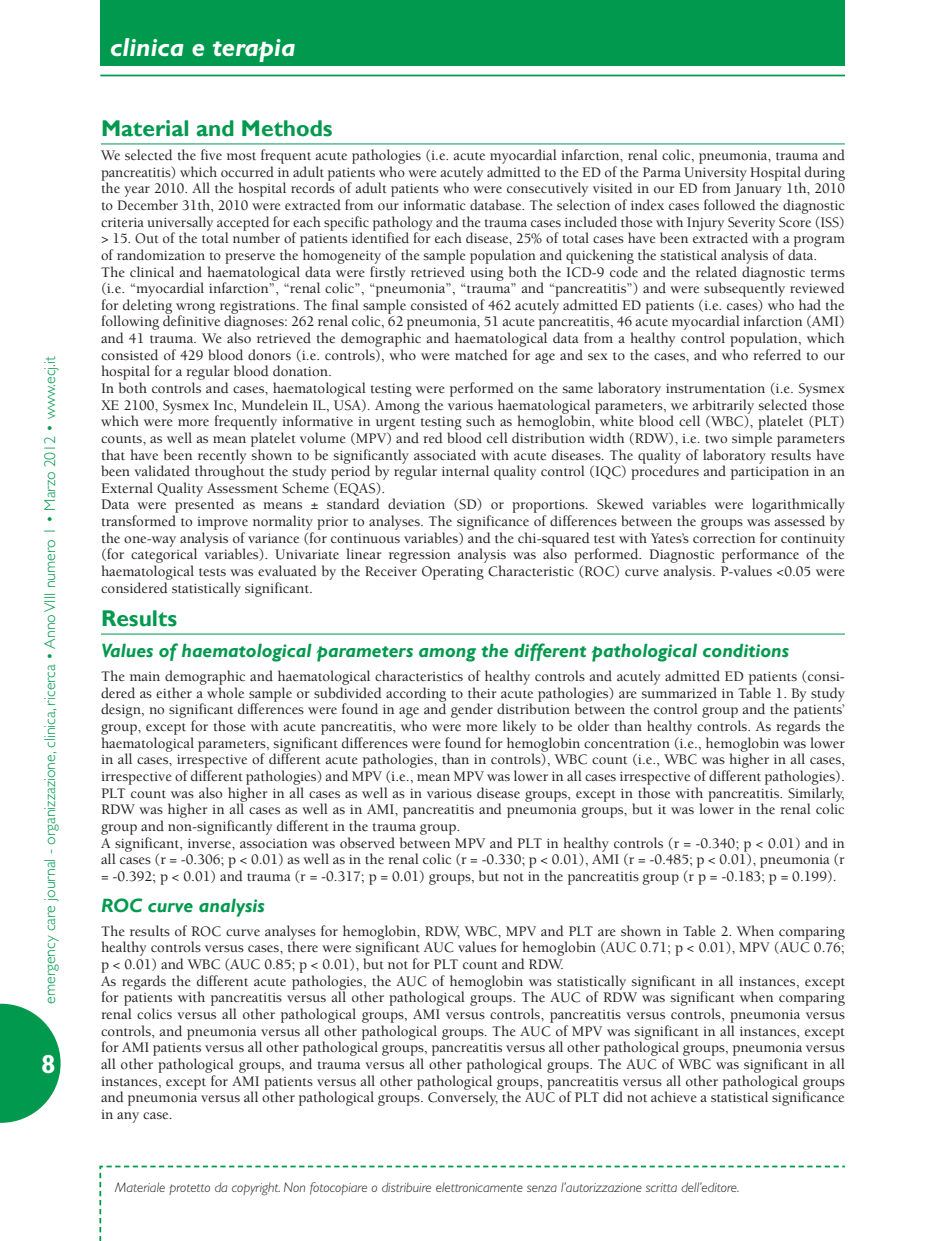
<style>
.page{position:relative;width:944px;height:1241px;background:#fff}
.page>*{position:absolute;margin:0;border:0;box-sizing:border-box;transform-origin:0 0}
.t1{font:italic 700 26.25px "Gill Sans";color:#fff}
.t2{font:700 26.25px "Gill Sans";color:#fff}
.T2_TITOLINO_TESTO{font:700 22.75px "Gill Sans";color:#00994e}
.T3_TITOLINO{font:italic 700 19.25px "Gill Sans";color:#00994e}
.t3{font:300 15.75px "Gill Sans";color:#00994e}
.Rientro_corpo_del_te{font:500 14.88px/16.6px "Berkeley";color:#231f20;text-align:justify}
.Normale{font:500 14.88px/16.6px "Berkeley";color:#231f20;text-align:justify}
.T3_TITOLINO-2{font:500 14.88px/16.6px "Berkeley";color:#231f20;text-align:justify}
.t4{font:italic 300 14px "Gill Sans";color:#231f20}
</style>
<div class="page">
<svg style="left:0;top:1003px;width:61px;height:119px"></svg>
<div style="left:100px;top:0;width:744px;height:66px;background:#00994e"></div>
<hr style="left:100px;top:75px;width:744px;height:1px;background:#00994e">
<svg style="left:99px;top:1165px;width:746px;height:75px"></svg>
<hr style="left:101px;top:143px;width:743px;height:1px;background:#00994e">
<hr style="left:101px;top:633px;width:743px;height:1px;background:#00994e">
<p class="t3" style="left:41px;top:1003px;width:649px;rotate:-90deg">emergency care journal - organizzazione, clinica, ricerca • Anno VIII numero 1 • Marzo 2012 • www.ecj.it</p>
<p class="t2" style="left:41px;top:1048px;width:16px">8</p>
<p class="t1" style="left:110px;top:32px;width:187px">clinica e terapia</p>
<p class="T2_TITOLINO_TESTO" style="left:101px;top:115px;width:233px">Material and Methods</p>
<p class="Rientro_corpo_del_te" style="left:101px;top:147px;width:745px">We selected the five most frequent acute pathologies (i.e. acute myocardial infarction, renal colic, pneumonia, trauma and pancreatitis) which occurred in adult patients who were acutely admitted to the ED of the Parma University Hospital during the year 2010. All the hospital records of adult patients who were consecutively visited in our ED from January 1th, 2010 to December 31th, 2010 were extracted from our informatic database. The selection of index cases followed the diagnostic criteria universally accepted for each specific pathology and the trauma cases included those with Injury Severity Score (ISS) &gt; 15. Out of the total number of patients identified for each disease, 25% of total cases have been extracted with a program of randomization to preserve the homogeneity of the sample population and quickening the statistical analysis of data.</p>
<p class="Rientro_corpo_del_te" style="left:101px;top:264px;width:745px">The clinical and haematological data were firstly retrieved using both the ICD-9 code and the related diagnostic terms (i.e. “myocardial infarction”, “renal colic”, “pneumonia”, “trauma” and “pancreatitis”) and were subsequently reviewed for deleting wrong registrations. The final sample consisted of 462 acutely admitted ED patients (i.e. cases) who had the following definitive diagnoses: 262 renal colic, 62 pneumonia, 51 acute pancreatitis, 46 acute myocardial infarction (AMI) and 41 trauma. We also retrieved the demographic and haematological data from a healthy control population, which consisted of 429 blood donors (i.e. controls), who were matched for age and sex to the cases, and who referred to our hospital for a regular blood donation.</p>
<p class="Rientro_corpo_del_te" style="left:101px;top:380px;width:745px">In both controls and cases, haematological testing were performed on the same laboratory instrumentation (i.e. Sysmex XE 2100, Sysmex Inc, Mundelein IL, USA). Among the various haematological parameters, we arbitrarily selected those which were more frequently informative in urgent testing such as hemoglobin, white blood cell (WBC), platelet (PLT) counts, as well as mean platelet volume (MPV) and red blood cell distribution width (RDW), i.e. two simple parameters that have been recently shown to be significantly associated with acute diseases. The quality of laboratory results have been validated throughout the study period by regular internal quality control (IQC) procedures and participation in an External Quality Assessment Scheme (EQAS).</p>
<p class="Rientro_corpo_del_te" style="left:101px;top:497px;width:745px">Data were presented as means ± standard deviation (SD) or proportions. Skewed variables were logarithmically transformed to improve normality prior to analyses. The significance of differences between the groups was assessed by the one-way analysis of variance (for continuous variables) and the chi-squared test with Yates’s correction for continuity (for categorical variables). Univariate linear regression analysis was also performed. Diagnostic performance of the haematological tests was evaluated by the Receiver Operating Characteristic (ROC) curve analysis. P-values &lt;0.05 were considered statistically significant.</p>
<p class="T2_TITOLINO_TESTO" style="left:101px;top:604px;width:78px">Results</p>
<p class="T3_TITOLINO" style="left:101px;top:639px;width:689px">Values of haematological parameters among the different pathological conditions</p>
<p class="T3_TITOLINO-2" style="left:101px;top:668px;width:745px">The main demographic and haematological characteristics of healthy controls and acutely admitted ED patients (consi&shy;dered as either a whole sample or subdivided according to their acute pathologies) are summarized in Table 1. By study design, no significant differences were found in age and gender distribution between the control group and the patients’ group, except for those with acute pancreatitis, who were more likely to be older than healthy controls. As regards the haematological parameters, significant differences were found for hemoglobin concentration (i.e., hemoglobin was lower in all cases, irrespective of different acute pathologies, than in controls), WBC count (i.e., WBC was higher in all cases, irrespective of different pathologies) and MPV (i.e., mean MPV was lower in all cases irrespective of different pathologies).<br>PLT count was also higher in all cases as well as in various disease groups, except in those with pancreatitis. Similarly, RDW was higher in all cases as well as in AMI, pancreatitis and pneumonia groups, but it was lower in the renal colic group and non-significantly different in the trauma group.</p>
<p class="Normale" style="left:101px;top:834px;width:745px">A significant, inverse, association was observed between MPV and PLT in healthy controls (r = -0.340; p &lt; 0.01) and in all cases (r = -0.306; p &lt; 0.01) as well as in the renal colic (r = -0.330; p &lt; 0.01), AMI (r = -0.485; p &lt; 0.01), pneumonia (r = -0.392; p &lt; 0.01) and trauma (r = -0.317; p = 0.01) groups, but not in the pancreatitis group (r p = -0.183; p = 0.199).</p>
<p class="T3_TITOLINO" style="left:101px;top:894px;width:165px">ROC curve analysis</p>
<p class="Normale" style="left:101px;top:923px;width:745px">The results of ROC curve analyses for hemoglobin, RDW, WBC, MPV and PLT are shown in Table 2. When comparing healthy controls versus cases, there were significant AUC values for hemoglobin (AUC 0.71; p &lt; 0.01), MPV (AUC 0.76; p &lt; 0.01) and WBC (AUC 0.85; p &lt; 0.01), but not for PLT count and RDW.</p>
<p class="Normale" style="left:101px;top:973px;width:745px">As regards the different acute pathologies, the AUC of hemoglobin was statistically significant in all instances, except for patients with pancreatitis versus all other pathological groups. The AUC of RDW was significant when comparing renal colics versus all other pathological groups, AMI versus controls, pancreatitis versus controls, pneumonia versus controls, and pneumonia versus all other pathological groups. The AUC of MPV was significant in all instances, except for AMI patients versus all other pathological groups, pancreatitis versus all other pathological groups, pneumonia versus all other pathological groups, and trauma versus all other pathological groups. The AUC of WBC was significant in all instances, except for AMI patients versus all other pathological groups, pancreatitis versus all other pathological groups and pneumonia versus all other pathological groups. Conversely, the AUC of PLT did not achieve a statistical significance in any case.</p>
<p class="t4" style="left:115px;top:1179px;width:625px">Materiale protetto da copyright. Non fotocopiare o distribuire elettronicamente senza l’autorizzazione scritta dell’editore.</p>
</div>
